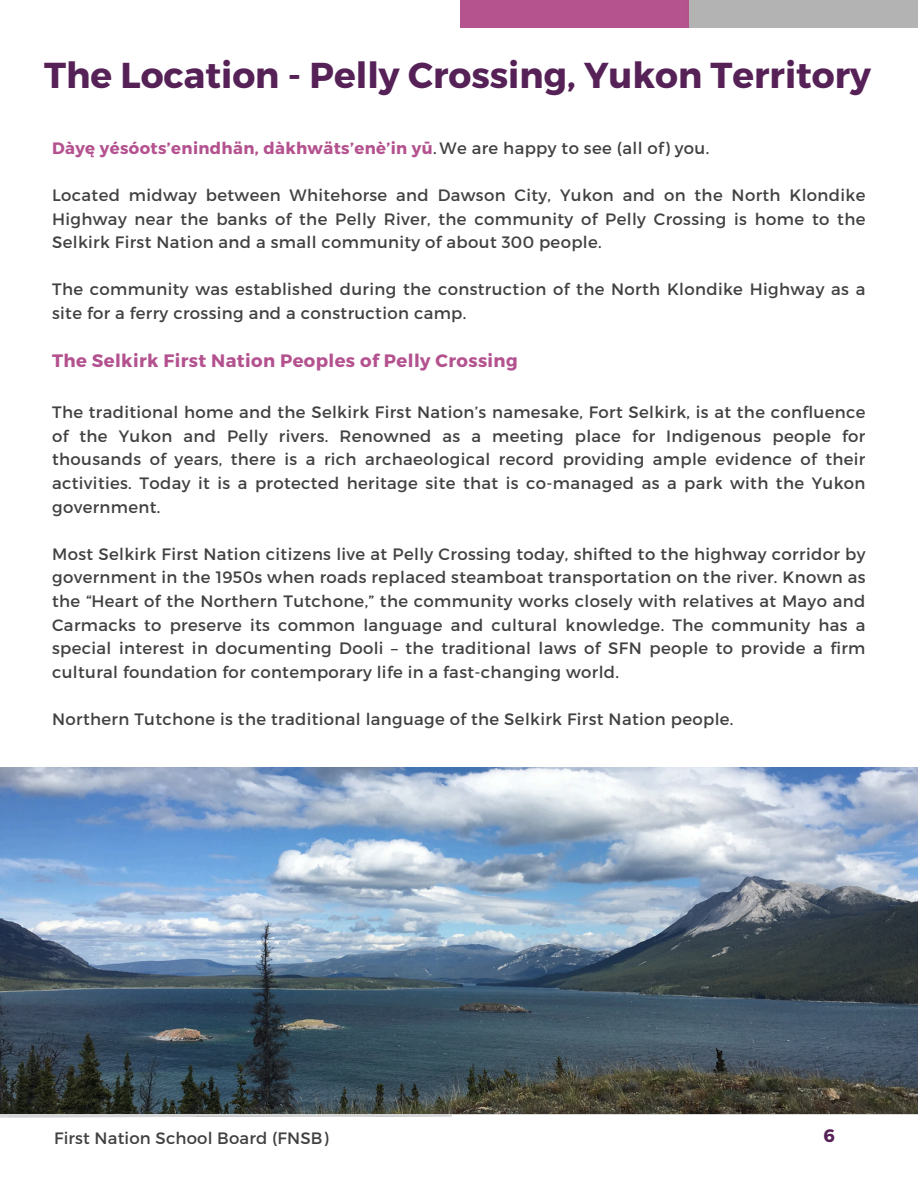
<style>
.page{position:relative;width:918px;height:1188px;background:#fff}
.page>*{position:absolute;margin:0;border:0;box-sizing:border-box;transform-origin:0 0}
.t1{font:700 36px "Montserrat";color:#552156}
.t2{font:700 18px "Montserrat";letter-spacing:.02em;color:#b4528f}
.t3{font:700 18px "Montserrat";color:#552156}
.t4{font:16.5px/23.7px "Montserrat";letter-spacing:.02em;color:#414141;text-align:justify}
.t5{font:700 16.5px "Montserrat";letter-spacing:.02em;color:#b4528f}
.s1{font-weight:400;color:#414141}
</style>
<div class="page">
<img style="left:461px;top:0;width:457px;height:28px">
<img style="left:0;top:767px;width:918px;height:347px">
<p class="t1" style="left:44px;top:52px;width:828px">The Location - Pelly Crossing, Yukon Territory</p>
<p class="t5" style="left:52px;top:137px;width:659px">Dàyę yésóots’enindhän, dàkhwäts’enè’in yū<span class="s1">. We are happy to see (all of) you.</span></p>
<h2 class="t4" style="left:52px;top:182px;width:815px">Located midway between Whitehorse and Dawson City, Yukon and on the North Klondike Highway near the banks of the Pelly River, the community of Pelly Crossing is home to the Selkirk First Nation and a small community of about 300 people.</h2>
<p class="t4" style="left:52px;top:277px;width:815px">The community was established during the construction of the North Klondike Highway as a site for a ferry crossing and a construction camp.</p>
<p class="t2" style="left:52px;top:349px;width:467px">The Selkirk First Nation Peoples of Pelly Crossing</p>
<p class="t4" style="left:52px;top:399px;width:815px">The traditional home and the Selkirk First Nation’s namesake, Fort Selkirk, is at the confluence of the Yukon and Pelly rivers. Renowned as a meeting place for Indigenous people for thousands of years, there is a rich archaeological record providing ample evidence of their activities. Today it is a protected heritage site that is co-managed as a park with the Yukon government.</p>
<p class="t4" style="left:52px;top:541px;width:815px">Most Selkirk First Nation citizens live at Pelly Crossing today, shifted to the highway corridor by government in the 1950s when roads replaced steamboat transportation on the river. Known as the “Heart of the Northern Tutchone,” the community works closely with relatives at Mayo and Carmacks to preserve its common language and cultural knowledge. The community has a special interest in documenting Dooli – the traditional laws of SFN people to provide a firm cultural foundation for contemporary life in a fast-changing world.</p>
<p class="t4" style="left:52px;top:707px;width:683px">Northern Tutchone is the traditional language of the Selkirk First Nation people.</p>
<p class="t4" style="left:54px;top:1126px;width:276px">First Nation School Board (FNSB)</p>
<h1 class="t3" style="left:824px;top:1124px;width:13px">6</h1>
</div>
